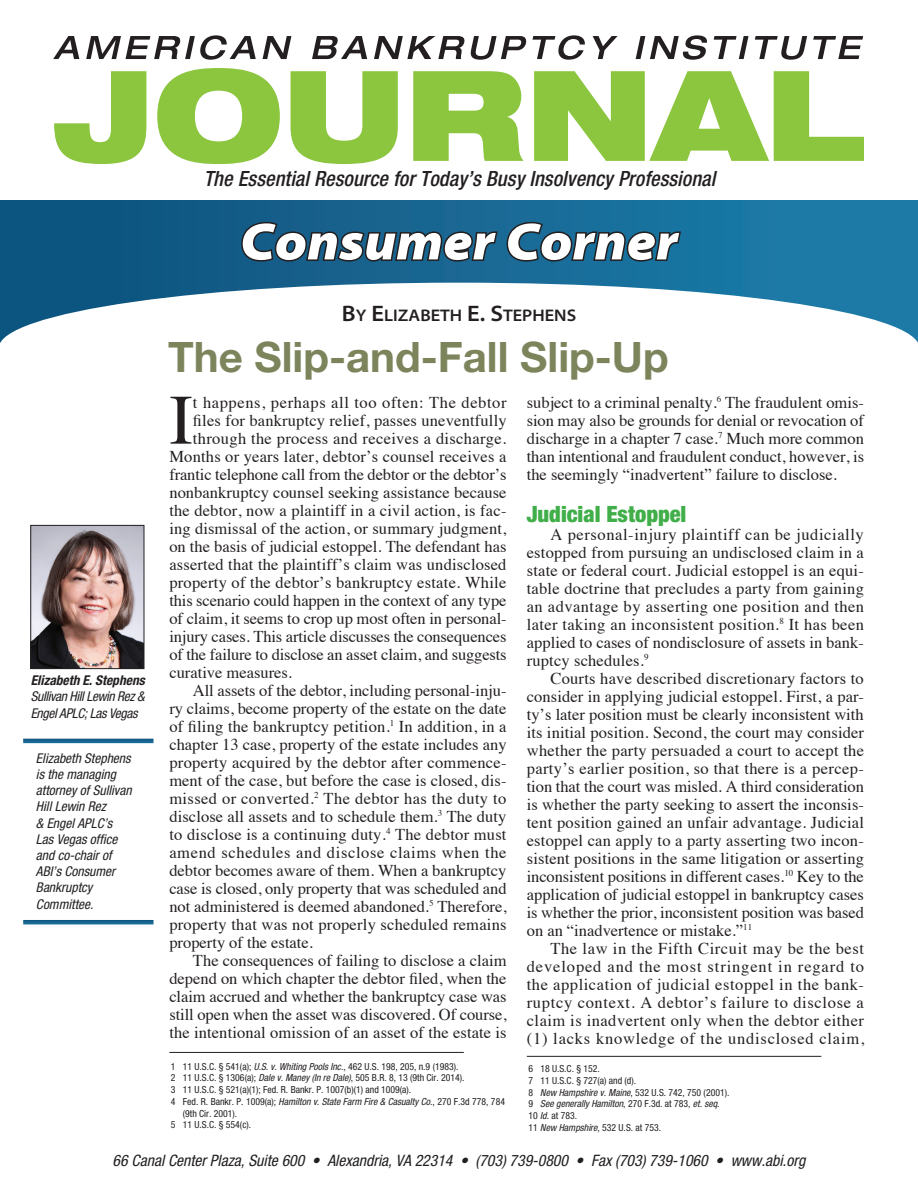
<style>
.page{position:relative;width:918px;height:1188px;background:#fff}
.page>*{position:absolute;margin:0;border:0;box-sizing:border-box;transform-origin:0 0}
.Body_text{font:70.95px "Times";color:#231f20}
.Page_Header{font:italic 900 semi-expanded 52.5px "Myriad Pro";color:#fff}
.Article_Headline_1{font:700 42px "Helvetica Neue LT Std";color:#7c845c}
.Subhead_1{font:900 condensed 22.5px "Helvetica Neue";color:#40ae49}
.t1{font:italic 500 condensed 21px "Helvetica Neue LT Std";letter-spacing:.005em;color:#231f20}
.Author_Name_-_Top_of{font:600 semi-expanded 16.8px "Myriad Pro";color:#231f20}
.Body_text-2{font:16.5px/18px "Times";letter-spacing:.005em;color:#231f20;text-align:justify}
.Body_text-3{font:16.5px "Times";letter-spacing:.035em;color:#231f20}
.t2{font:italic condensed 15.75px "Helvetica Neue";color:#231f20}
.Author_Caption_2_Bio{font:italic condensed 13.5px/16.2px "Helvetica Neue";color:#231f20}
.Author_Caption_2_Bio-2{font:italic condensed 13.5px/16.2px "Helvetica Neue";letter-spacing:-.025em;color:#231f20}
.Author_Caption_1{font:italic 700 condensed 13.5px "Helvetica Neue";color:#231f20}
.Footnote{font:condensed 9.75px/11.7px "Helvetica Neue";color:#231f20}
.Footnote-2{font:italic condensed 9.75px "Helvetica Neue";color:#231f20}
.s1{font-size:22.5px}
.s2{font-style:italic}
.s3{font-style:normal}
</style>
<div class="page">
<svg style="left:54px;top:71px;width:92px;height:93px"></svg>
<svg style="left:53px;top:36px;width:26px;height:23px"></svg>
<svg style="left:86px;top:35px;width:170px;height:25px"></svg>
<svg style="left:263px;top:36px;width:28px;height:23px"></svg>
<svg style="left:312px;top:36px;width:55px;height:23px"></svg>
<svg style="left:374px;top:36px;width:153px;height:24px"></svg>
<svg style="left:533px;top:35px;width:52px;height:25px"></svg>
<svg style="left:593px;top:36px;width:25px;height:23px"></svg>
<svg style="left:636px;top:35px;width:71px;height:25px"></svg>
<svg style="left:714px;top:36px;width:35px;height:23px"></svg>
<svg style="left:755px;top:36px;width:52px;height:24px"></svg>
<svg style="left:813px;top:36px;width:50px;height:23px"></svg>
<svg style="left:0;top:201px;width:918px;height:82px;background:#105e8a"></svg>
<svg style="left:0;top:283px;width:918px;height:60px"></svg>
<svg style="left:157px;top:68px;width:707px;height:275px"></svg>
<img style="left:32px;top:527px;width:110px;height:140px">
<div style="left:30px;top:525px;width:114px;height:144px;border:1px solid #231f20"></div>
<hr style="left:169px;top:1052px;width:295px;height:1px;background:#231f20">
<svg style="left:23px;top:739px;width:131px;height:4px"></svg>
<svg style="left:23px;top:920px;width:131px;height:4px"></svg>
<hr style="left:527px;top:1056px;width:294px;height:1px;background:#231f20">
<p class="Author_Caption_1" style="left:31px;top:672px;width:116px">Elizabeth E. Stephens</p>
<p class="Author_Caption_2_Bio-2" style="left:31px;top:688px;width:115px">Sullivan Hill Lewin Rez &amp;<br>Engel APLC; Las Vegas</p>
<p class="Author_Caption_2_Bio" style="left:36px;top:750px;width:97px">Elizabeth Stephens is the managing attorney of Sullivan<br>Hill Lewin Rez<br>&amp; Engel APLC’s<br>Las Vegas office and co-chair of<br>ABI’s Consumer<br>Bankruptcy<br>Committee.</p>
<p class="t1" style="left:204px;top:166px;width:513px">The Essential Resource for Today’s Busy Insolvency Professional</p>
<p class="Page_Header" style="left:240px;top:212px;width:440px">Consumer Corner</p>
<p class="Author_Name_-_Top_of" style="left:342px;top:306px;width:234px"><span class="s1">B</span>Y <span class="s1">E</span>LIZABETH <span class="s1">E. S</span>TEPHENS</p>
<p class="Article_Headline_1" style="left:168px;top:331px;width:502px">The Slip-and-Fall Slip-Up</p>
<p class="Body_text" style="left:169px;top:353px;width:25px">I</p>
<p class="Body_text-3" style="left:193px;top:387px;width:315px">t happens, perhaps all too often: The debtor</p>
<p class="Body_text-2" style="left:527px;top:392px;width:339px">subject to a criminal penalty.<sup>6</sup> The fraudulent omis&shy;sion may also be grounds for denial or revocation of discharge in a chapter 7 case.<sup>7</sup> Much more common than intentional and fraudulent conduct, however, is the seemingly “inadvertent” failure to disclose.</p>
<p class="Subhead_1" style="left:527px;top:500px;width:161px">Judicial Estoppel</p>
<p class="Body_text-2" style="left:527px;top:524px;width:339px;text-indent:24px">A personal-injury plaintiff can be judicially estopped from pursuing an undisclosed claim in a state or federal court. Judicial estoppel is an equi&shy;table doctrine that precludes a party from gaining an advantage by asserting one position and then later taking an inconsistent position.<sup>8</sup> It has been applied to cases of nondisclosure of assets in bank&shy;ruptcy schedules.<sup>9</sup></p>
<p class="Body_text-2" style="left:527px;top:668px;width:339px;text-indent:24px">Courts have described discretionary factors to consider in applying judicial estoppel. First, a par&shy;ty’s later position must be clearly inconsistent with its initial position. Second, the court may consider whether the party persuaded a court to accept the party’s earlier position, so that there is a percep&shy;tion that the court was misled. A third consideration is whether the party seeking to assert the inconsis&shy;tent position gained an unfair advantage. Judicial estoppel can apply to a party asserting two incon&shy;sistent positions in the same litigation or asserting inconsistent positions in different cases.<sup>10</sup> Key to the application of judicial estoppel in bankruptcy cases is whether the prior, inconsistent position was based on an “inadvertence or mistake.”<sup>11</sup></p>
<p class="Body_text-2" style="left:527px;top:938px;width:339px;text-indent:24px">The law in the Fifth Circuit may be the best developed and the most stringent in regard to the application of judicial estoppel in the bank&shy;ruptcy context. A debtor’s failure to disclose a claim is inadvertent only when the debtor either (1) lacks knowledge of the undisclosed claim,</p>
<p class="Body_text-2" style="left:193px;top:410px;width:315px">files for bankruptcy relief, passes uneventfully</p>
<p class="Body_text-2" style="left:193px;top:428px;width:315px">through the process and receives a discharge.</p>
<p class="Body_text-2" style="left:169px;top:446px;width:339px">Months or years later, debtor’s counsel receives a</p>
<p class="Body_text-2" style="left:169px;top:464px;width:339px">frantic telephone call from the debtor or the debtor’s</p>
<p class="Body_text-2" style="left:169px;top:482px;width:339px">nonbankruptcy counsel seeking assistance because</p>
<p class="Body_text-2" style="left:169px;top:500px;width:339px">the debtor, now a plaintiff in a civil action, is fac-</p>
<p class="Body_text-2" style="left:169px;top:518px;width:338px">ing dismissal of the action, or summary judgment,</p>
<p class="Body_text-2" style="left:169px;top:536px;width:339px">on the basis of judicial estoppel. The defendant has</p>
<p class="Body_text-2" style="left:169px;top:554px;width:339px">asserted that the plaintiff’s claim was undisclosed</p>
<p class="Body_text-2" style="left:169px;top:572px;width:339px">property of the debtor’s bankruptcy estate. While</p>
<p class="Body_text-2" style="left:169px;top:590px;width:339px">this scenario could happen in the context of any type</p>
<p class="Body_text-2" style="left:169px;top:608px;width:339px">of claim, it seems to crop up most often in personal-</p>
<p class="Body_text-2" style="left:169px;top:626px;width:339px">injury cases. This article discusses the consequences</p>
<p class="Body_text-2" style="left:169px;top:644px;width:339px">of the failure to disclose an asset claim, and suggests</p>
<p class="Body_text-2" style="left:169px;top:662px;width:124px">curative measures.</p>
<p class="Body_text-2" style="left:169px;top:680px;width:339px;text-indent:24px">All assets of the debtor, including personal-inju&shy;ry claims, become property of the estate on the date of filing the bankruptcy petition.<sup>1</sup> In addition, in a chapter 13 case, property of the estate includes any property acquired by the debtor after commence&shy;ment of the case, but before the case is closed, dis&shy;missed or converted.<sup>2</sup> The debtor has the duty to disclose all assets and to schedule them.<sup>3</sup> The duty to disclose is a continuing duty.<sup>4</sup> The debtor must amend schedules and disclose claims when the debtor becomes aware of them. When a bankruptcy case is closed, only property that was scheduled and not administered is deemed abandoned.<sup>5</sup> Therefore, property that was not properly scheduled remains property of the estate.</p>
<p class="Body_text-2" style="left:169px;top:950px;width:339px;text-indent:24px">The consequences of failing to disclose a claim depend on which chapter the debtor filed, when the claim accrued and whether the bankruptcy case was still open when the asset was discovered. Of course, the intentional omission of an asset of the estate is</p>
<p class="Footnote" style="left:171px;top:1060px;width:289px">1 11 U.S.C. § 541(a); <span class="s2">U.S. v. Whiting Pools Inc.</span>, 462 U.S. 198, 205, n.9 (1983).</p>
<p class="Footnote" style="left:171px;top:1072px;width:295px">2 11 U.S.C. § 1306(a); <span class="s2">Dale v. Maney (In re Dale)</span>, 505 B.R. 8, 13 (9th Cir. 2014).</p>
<p class="Footnote" style="left:171px;top:1084px;width:242px">3 11 U.S.C. § 521(a)(1); Fed. R. Bankr. P. 1007(b)(1) and 1009(a).</p>
<p class="Footnote" style="left:183px;top:1095px;width:324px;text-indent:-12px">4 Fed. R. Bankr. P. 1009(a); <span class="s2">Hamilton v. State Farm Fire &amp; Casualty Co.</span>, 270 F.3d 778, 784 (9th Cir. 2001).</p>
<p class="Footnote" style="left:171px;top:1119px;width:82px">5 11 U.S.C. § 554(c).</p>
<p class="Footnote" style="left:528px;top:1063px;width:73px">6 18 U.S.C. § 152.</p>
<p class="Footnote" style="left:528px;top:1075px;width:109px">7 11 U.S.C. § 727(a) and (d).</p>
<p class="Footnote" style="left:528px;top:1086px;width:203px">8 <span class="s2">New Hampshire v. Maine</span>, 532 U.S. 742, 750 (2001).</p>
<p class="Footnote-2" style="left:528px;top:1098px;width:193px"><span class="s3">9</span> See generally Hamilton<span class="s3">, 270 F.3d. at 783,</span> et. seq<span class="s3">.</span></p>
<p class="Footnote" style="left:528px;top:1110px;width:50px">10 <span class="s2">Id</span>. at 783.</p>
<p class="Footnote" style="left:528px;top:1121px;width:134px">11 <span class="s2">New Hampshire</span>, 532 U.S. at 753.</p>
<p class="t2" style="left:113px;top:1151px;width:694px">66 Canal Center Plaza, Suite 600 • Alexandria, VA 22314 • (703) 739-0800 • Fax (703) 739-1060 • www.abi.org</p>
</div>
